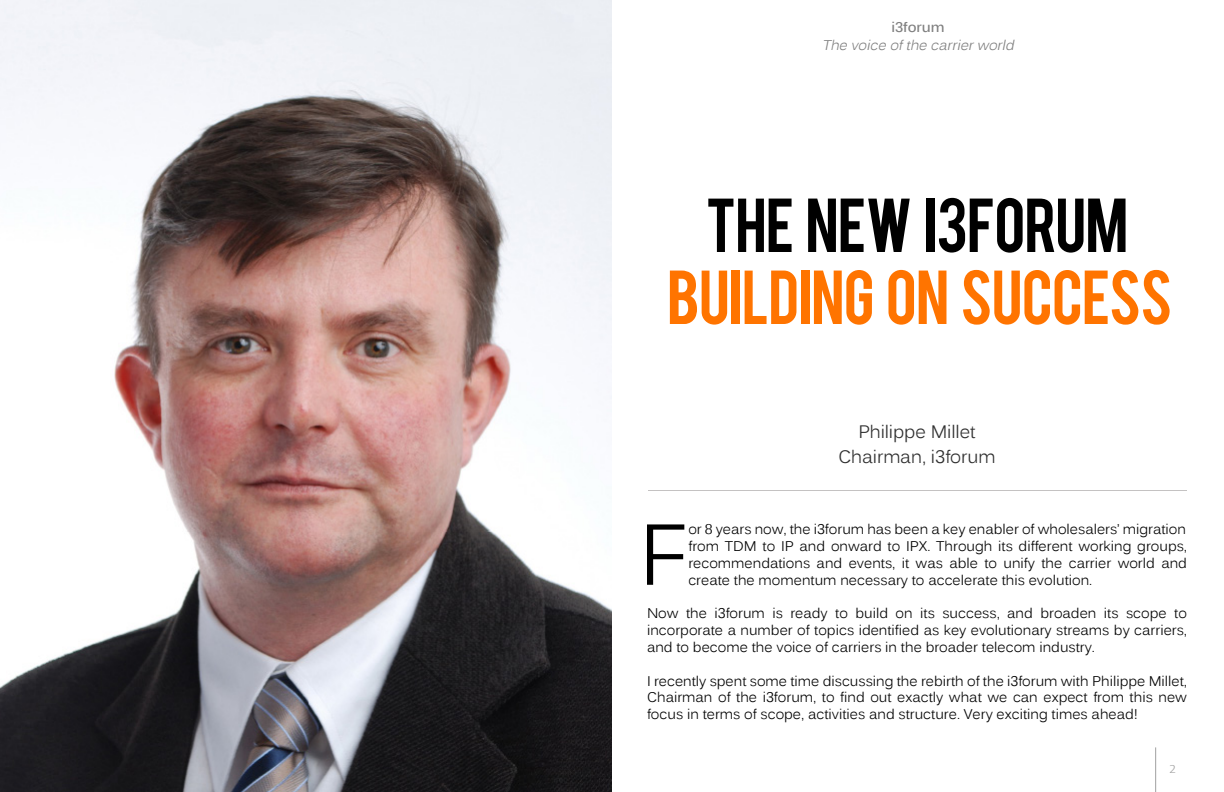
<style>
.page{position:relative;width:1224px;height:792px;background:#fff}
.page>*{position:absolute;margin:0;border:0;box-sizing:border-box;transform-origin:0 0}
.t1{font:85px "Kalinga";color:#000}
.t2{font:60px "Bebas";letter-spacing:-.015em;color:#ff7400}
.t3{font:60px "Bebas";letter-spacing:-.015em;color:#000}
.t4{font:18px/25px "Kalinga";letter-spacing:-.01em;color:#2e2e2e;text-align:center}
.t5{font:14px/16.8px "Kalinga";color:#000;text-align:justify}
.t6{font:italic 14px "Kalinga";color:#808080}
.t7{font:700 14px "Kalinga";letter-spacing:-.005em;color:#808080}
.t8{font:300 12.9px "Calibri";color:#a3a3a3;scale:1.08 1}
</style>
<div class="page">
<hr style="left:1155px;top:747px;width:1px;height:45px;background:#a1a1a1">
<img style="left:0;top:0;width:612px;height:792px">
<hr style="left:648px;top:490px;width:539px;height:1px;background:#090302">
<p class="t7" style="left:891px;top:18px;width:55px">i3forum</p>
<p class="t6" style="left:822px;top:36px;width:197px">The voice ofthe carrierworld</p>
<h2 class="t3" style="left:706px;top:182px;width:424px">THE NEW I3FORUM</h2>
<h2 class="t2" style="left:667px;top:254px;width:507px">BUILDING ON SUCCESS</h2>
<p class="t4" style="left:838px;top:421px;width:159px">Philippe Millet<br>Chairman, i3forum</p>
<h1 class="t1" style="left:639px;top:500px;width:51px">F</h1>
<p class="t5" style="left:688px;top:522px;width:500px">or 8 years now, the i3forum has been a key enabler of wholesalers’ migration from TDM to IP and onward to IPX. Through its different working groups, recommendations and events, it was able to unify the carrier world and create the momentum necessary to accelerate this evolution.</p>
<p class="t5" style="left:647px;top:606px;width:542px">Now the i3forum is ready to build on its success, and broaden its scope to incorporate a number of topics identified as key evolutionary streams by carriers, and to become the voice of carriers in the broader telecom industry.</p>
<p class="t5" style="left:647px;top:674px;width:541px">I recently spent some time discussing the rebirth of the i3forum with Philippe Millet, Chairman of the i3forum, to find out exactly what we can expect from this new focus in terms of scope, activities and structure. Very exciting times ahead!</p>
<p class="t8" style="left:1169px;top:761px;width:8px">2</p>
</div>
